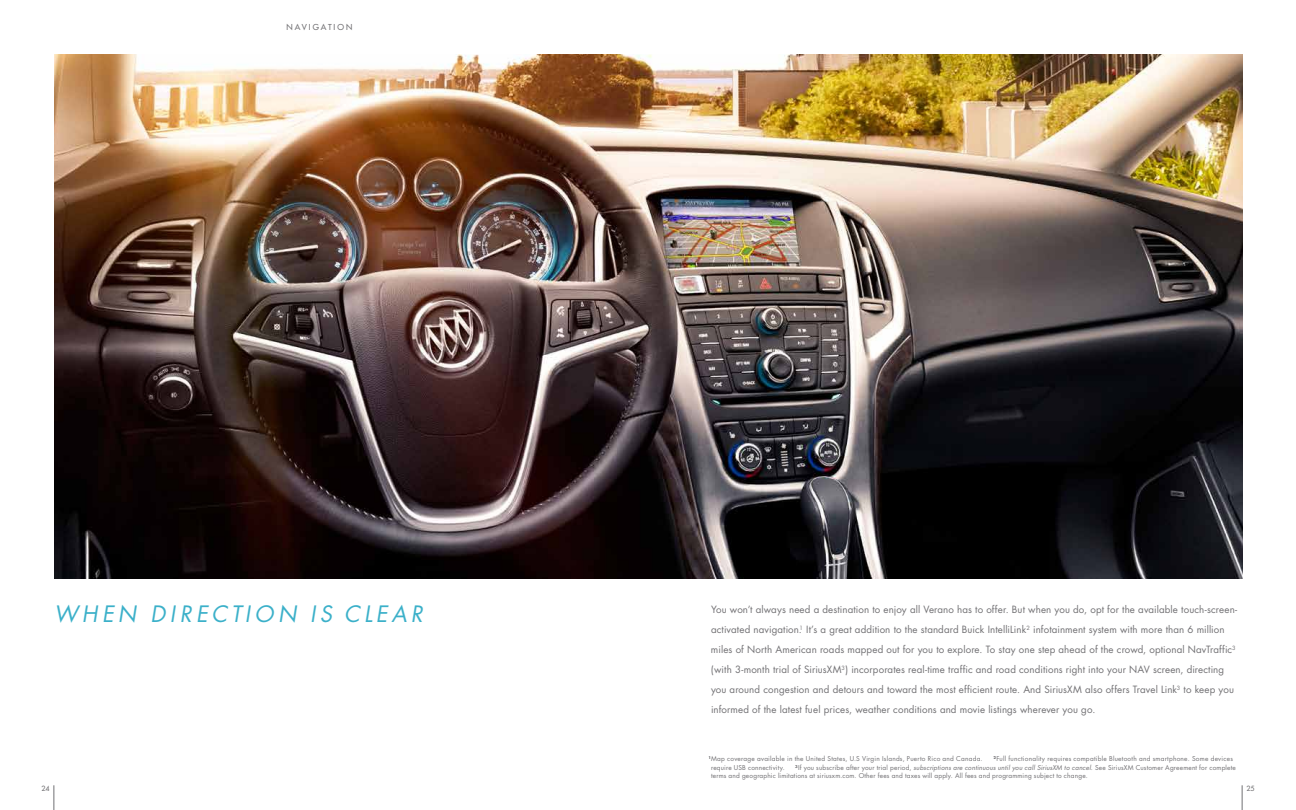
<style>
.page{position:relative;width:1296px;height:810px;background:#fff}
.page>*{position:absolute;margin:0;border:0;box-sizing:border-box;transform-origin:0 0}
.t1{font:italic 22px "Futura";letter-spacing:.185em;color:#3bb0c9}
.t2{font:9.8px/20px "Futura";letter-spacing:.01em;color:#717073}
.t3{font:8px "Futura";letter-spacing:.25em;color:#717073}
.t4{font:7px "Futura";color:#717073}
.t5{font:6.5px/8.5px "Futura";letter-spacing:.03em;color:#717073}
.s1{font-style:italic}
</style>
<div class="page">
<svg style="left:54px;top:785px;width:1px;height:25px"></svg>
<svg style="left:1242px;top:785px;width:1px;height:25px"></svg>
<img style="left:54px;top:54px;width:1188px;height:524px">
<p class="t3" style="left:286px;top:22px;width:68px">NAVIGATION</p>
<h1 class="t1" style="left:54px;top:599px;width:370px">WHEN DIRECTION IS CLEAR</h1>
<p class="t2" style="left:711px;top:599px;width:528px">You won’t always need a destination to enjoy all Verano has to offer. But when you do, opt for the available touch-screen&shy;activated navigation.<sup>1</sup> It’s a great addition to the standard Buick IntelliLink<sup>2</sup> infotainment system with more than 6 million miles of North American roads mapped out for you to explore. To stay one step ahead of the crowd, optional NavTraffic<sup>3 </sup>(with 3-month trial of SiriusXM<sup>3</sup>) incorporates real-time traffic and road conditions right into your NAV screen, directing you around congestion and detours and toward the most efficient route. And SiriusXM also offers Travel Link<sup>3</sup> to keep you informed of the latest fuel prices, weather conditions and movie listings wherever you go.</p>
<p class="t5" style="left:708px;top:755px;width:276px"><sup>1</sup>Map coverage available in the United States, U.S Virgin Islands, Puerto Rico and Canada.</p>
<p class="t5" style="left:993px;top:755px;width:241px"><sup>2</sup>Full functionality requires compatible Bluetooth and smartphone. Some devices</p>
<p class="t5" style="left:711px;top:763px;width:75px">require USB connectivity.</p>
<p class="t5" style="left:711px;top:763px;width:526px;text-indent:84px"><sup>3</sup>If you subscribe after your trial period, <span class="s1">subscriptions are continuous until you call SiriusXM to cancel</span>. See SiriusXM Customer Agreement for complete terms and geographic limitations at siriusxm.com. Other fees and taxes will apply. All fees and programming subject to change.</p>
<p class="t4" style="left:41px;top:784px;width:10px">24</p>
<p class="t4" style="left:1246px;top:784px;width:10px">25</p>
</div>
